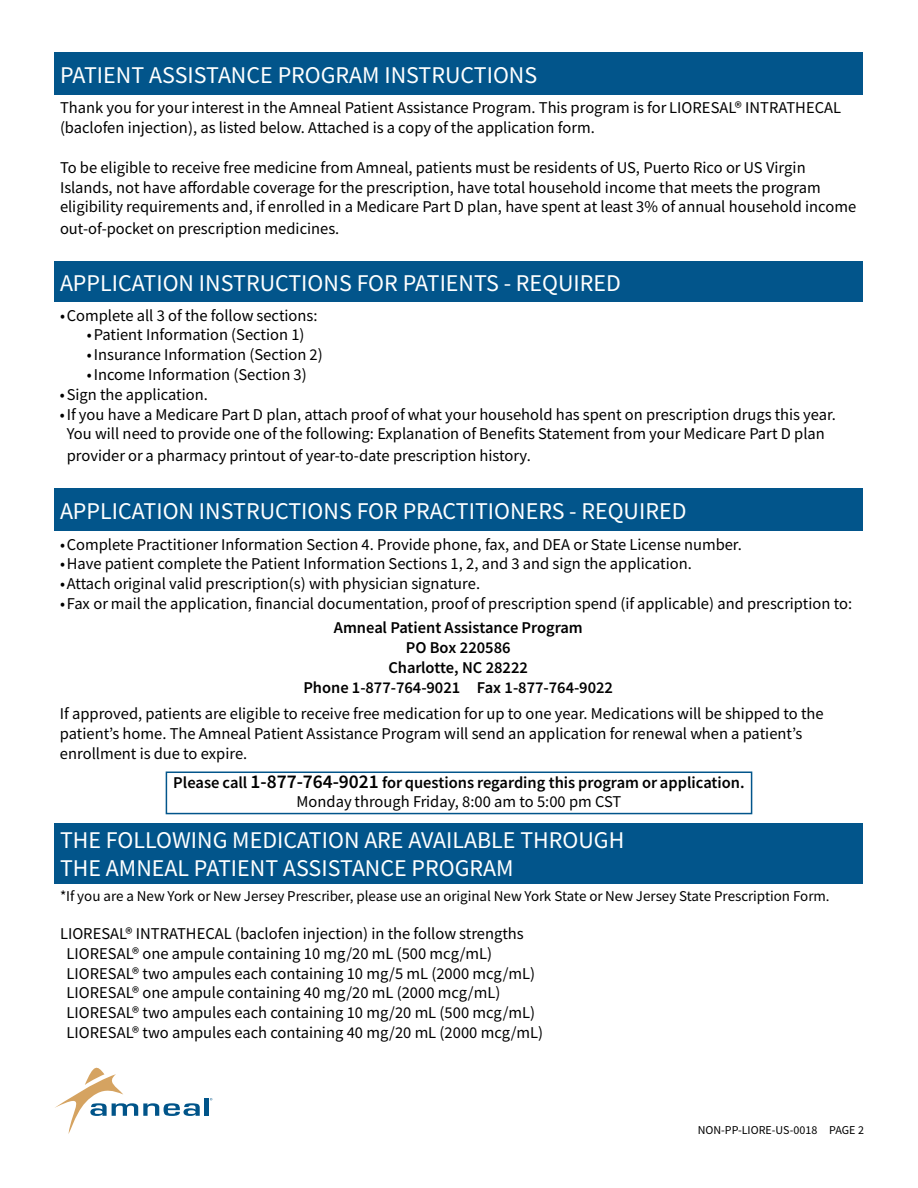
<style>
.page{position:relative;width:918px;height:1188px;background:#fff}
.page>*{position:absolute;margin:0;border:0;box-sizing:border-box;transform-origin:0 0}
.t1{font:24px/28.8px "Source Sans Variable";color:#fff}
.t2{font:16.5px/19.8px "Source Sans Variable";color:#000}
.t3{font:15px "Source Sans Variable";color:#000}
.t4{font:12px "Source Sans Variable";color:#000}
.s1{font-size:19.5px}
</style>
<div class="page">
<div style="left:166px;top:772px;width:586px;height:42px;border:2px solid #02558b"></div>
<div style="left:54px;top:52px;width:808px;height:43px;background:#02558b"></div>
<div style="left:54px;top:262px;width:808px;height:40px;background:#02558b"></div>
<div style="left:54px;top:489px;width:808px;height:42px;background:#02558b"></div>
<div style="left:54px;top:824px;width:808px;height:60px;background:#02558b"></div>
<svg style="left:55px;top:1068px;width:145px;height:66px"></svg>
<hr style="left:205px;top:1098px;width:4px;height:18px;background:#005489">
<p class="t1" style="left:60px;top:61px;width:479px">PATIENT ASSISTANCE PROGRAM INSTRUCTIONS</p>
<p class="t2" style="left:60px;top:98px;width:783px">Thank you for your interest in the Amneal Patient Assistance Program. This program is for LIORESAL® INTRATHECAL (baclofen injection), as listed below. Attached is a copy of the application form.</p>
<p class="t2" style="left:60px;top:157px;width:798px">To be eligible to receive free medicine from Amneal, patients must be residents of US, Puerto Rico or US Virgin<br>Islands, not have afordable coverage for the prescription, have total household income that meets the program eligibility requirements and, if enrolled in a Medicare Part D plan, have spent at least 3% of annual household income</p>
<p class="t2" style="left:60px;top:219px;width:281px">out-of-pocket on prescription medicines.</p>
<p class="t1" style="left:60px;top:269px;width:562px">APPLICATION INSTRUCTIONS FOR PATIENTS - REQUIRED</p>
<p class="t2" style="left:60px;top:305px;width:259px">•Complete all 3 of the follow sections:</p>
<p class="t2" style="left:87px;top:325px;width:219px">•Patient Information (Section 1)</p>
<p class="t2" style="left:87px;top:345px;width:237px">•Insurance Information (Section 2)</p>
<p class="t2" style="left:87px;top:365px;width:221px">•Income Information (Section 3)</p>
<p class="t2" style="left:60px;top:385px;width:150px">•Sign the application.</p>
<p class="t2" style="left:60px;top:404px;width:777px;text-align:center">•If you have a Medicare Part D plan, attach proof of what your household has spent on prescription drugs this year.<br>You will need to provide one of the following: Explanation of Benefits Statement from your Medicare Part D plan</p>
<p class="t2" style="left:67px;top:446px;width:466px">provider or a pharmacy printout of year-to-date prescription history.</p>
<p class="t1" style="left:60px;top:497px;width:628px">APPLICATION INSTRUCTIONS FOR PRACTITIONERS - REQUIRED</p>
<p class="t2" style="left:60px;top:534px;width:683px">•Complete Practitioner Information Section 4. Provide phone, fax, and DEA or State License number.</p>
<p class="t2" style="left:60px;top:554px;width:633px">•Have patient complete the Patient Information Sections 1, 2, and 3 and sign the application.</p>
<p class="t2" style="left:60px;top:574px;width:422px">•Attach original valid prescription(s) with physician signature.</p>
<p class="t2" style="left:60px;top:594px;width:794px">•Fax or mail the application, financial documentation, proof of prescription spend (if applicable) and prescription to:</p>
<p class="t2" style="left:303px;top:618px;width:311px;text-align:center">Amneal Patient Assistance Program<br>PO Box 220586<br>Charlotte, NC 28222<br>Phone 1-877-764-9021 Fax 1-877-764-9022</p>
<p class="t2" style="left:60px;top:704px;width:765px">If approved, patients are eligible to receive free medication for up to one year. Medications will be shipped to the patient’s home. The Amneal Patient Assistance Program will send an application for renewal when a patient’s enrollment is due to expire.</p>
<p class="t2" style="left:173px;top:772px;width:573px">Please call <span class="s1">1-877-764-9021</span> for questions regarding this program or application.</p>
<p class="t2" style="left:297px;top:792px;width:326px">Monday through Friday, 8:00 am to 5:00 pm CST</p>
<p class="t1" style="left:60px;top:825px;width:566px">THE FOLLOWING MEDICATION ARE AVAILABLE THROUGH<br>THE AMNEAL PATIENT ASSISTANCE PROGRAM</p>
<p class="t3" style="left:60px;top:887px;width:771px">*If you are a New York or New Jersey Prescriber, please use an original New York State or New Jersey State Prescription Form.</p>
<p class="t2" style="left:67px;top:924px;width:478px;text-indent:-7px">LIORESAL® INTRATHECAL (baclofen injection) in the follow strengths LIORESAL® one ampule containing 10 mg/20 mL (500 mcg/mL)<br>LIORESAL® two ampules each containing 10 mg/5 mL (2000 mcg/mL)<br>LIORESAL® one ampule containing 40 mg/20 mL (2000 mcg/mL)<br>LIORESAL® two ampules each containing 10 mg/20 mL (500 mcg/mL)<br>LIORESAL® two ampules each containing 40 mg/20 mL (2000 mcg/mL)</p>
<p class="t4" style="left:698px;top:1123px;width:168px">NON-PP-LIORE-US-0018 PAGE 2</p>
</div>
